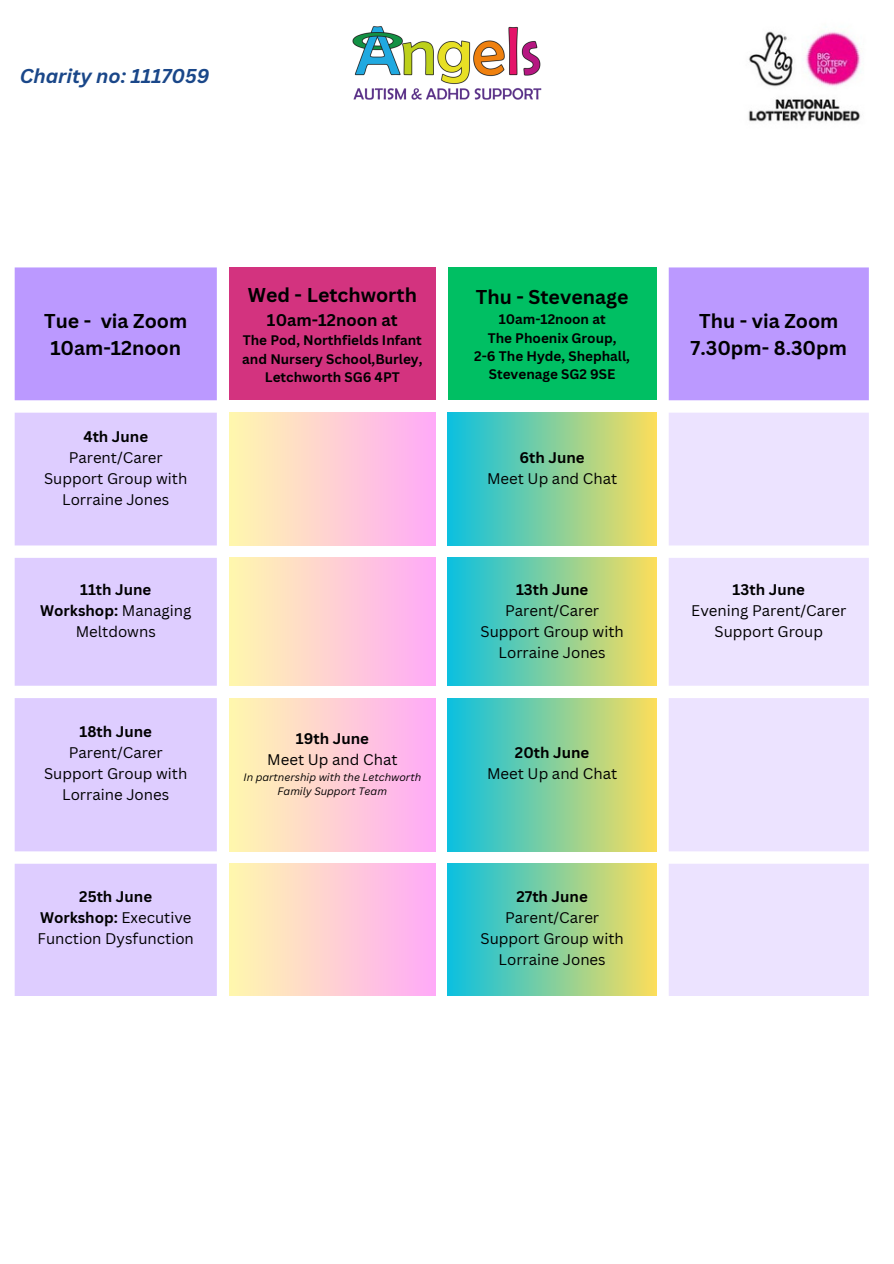
<style>
.page{position:relative;width:894px;height:1264px;background:#fff}
.page>*{position:absolute;margin:0;border:0;box-sizing:border-box;transform-origin:0 0}
.t1{font:700 19.5px "Canva Sans";color:#000}
.t2{font:italic 700 19.5px "Canva Sans";color:#1a4789}
.t3{font:700 16.5px "Canva Sans";color:#000}
.t4{font:15px/21px "Canva Sans";color:#000;text-align:center}
.t5{font:700 15px "Canva Sans";color:#000}
.t6{font:700 13.5px/18.3px "Canva Sans";color:#000;text-align:center}
.t7{font:italic 10.5px/14px "Canva Sans";color:#000;text-align:center}
.s1{font-weight:700}
</style>
<div class="page">
<svg style="left:15px;top:267px;width:853px;height:133px;background:#c0a1fe"></svg>
<div style="left:229px;top:267px;width:206px;height:133px;background:#d3337f"></div>
<div style="left:448px;top:267px;width:208px;height:133px;background:#00bf63"></div>
<div style="left:15px;top:412px;width:202px;height:583px;background:#decdff"></div>
<div style="left:669px;top:413px;width:199px;height:582px;background:#ece3ff"></div>
<div style="left:229px;top:412px;width:206px;height:133px;background:linear-gradient(to right,#fff7ad,#ffaaf7)"></div>
<div style="left:448px;top:412px;width:208px;height:133px;background:linear-gradient(to right,#0cc0df,#fbde5b)"></div>
<div style="left:229px;top:558px;width:206px;height:127px;background:linear-gradient(to right,#fff7ad,#ffaaf7)"></div>
<div style="left:448px;top:558px;width:208px;height:127px;background:linear-gradient(to right,#0cc0df,#fbde5b)"></div>
<div style="left:229px;top:698px;width:206px;height:153px;background:linear-gradient(to right,#fff7ad,#ffaaf7)"></div>
<div style="left:448px;top:698px;width:208px;height:153px;background:linear-gradient(to right,#0cc0df,#fbde5b)"></div>
<div style="left:229px;top:863px;width:206px;height:132px;background:linear-gradient(to right,#fff7ad,#ffaaf7)"></div>
<div style="left:448px;top:863px;width:208px;height:132px;background:linear-gradient(to right,#0cc0df,#fbde5b)"></div>
<img style="left:352px;top:26px;width:190px;height:74px">
<img style="left:748px;top:31px;width:113px;height:91px">
<p class="t2" style="left:20px;top:62px;width:191px">Charity no: 1117059</p>
<h1 class="t1" style="left:44px;top:307px;width:144px">Tue - via Zoom</h1>
<p class="t1" style="left:50px;top:334px;width:132px">10am-12noon</p>
<p class="t5" style="left:83px;top:425px;width:66px">4th June</p>
<p class="t4" style="left:69px;top:446px;width:96px">Parent/Carer</p>
<p class="t4" style="left:44px;top:467px;width:145px">Support Group with<br>Lorraine Jones</p>
<p class="t5" style="left:80px;top:578px;width:73px">11th June</p>
<p class="t4" style="left:40px;top:599px;width:152px"><span class="s1">Workshop:</span> Managing<br>Meltdowns</p>
<p class="t5" style="left:79px;top:720px;width:74px">18th June</p>
<p class="t4" style="left:69px;top:741px;width:96px">Parent/Carer</p>
<p class="t4" style="left:44px;top:762px;width:145px">Support Group with<br>Lorraine Jones</p>
<p class="t5" style="left:79px;top:886px;width:74px">25th June</p>
<p class="t4" style="left:38px;top:907px;width:158px;text-align:left"><span class="s1">Workshop:</span> Executive<br>Function Dysfunction</p>
<p class="t1" style="left:248px;top:281px;width:171px">Wed - Letchworth</p>
<p class="t3" style="left:267px;top:308px;width:132px">10am-12noon at</p>
<p class="t6" style="left:242px;top:331px;width:182px">The Pod, Northfields Infant and Nursery School,Burley,<br>Letchworth SG6 4PT</p>
<p class="t5" style="left:296px;top:727px;width:75px">19th June</p>
<p class="t4" style="left:267px;top:748px;width:132px">Meet Up and Chat</p>
<p class="t7" style="left:243px;top:770px;width:179px">In partnership with the Letchworth<br>Family Support Team</p>
<p class="t1" style="left:475px;top:283px;width:154px">Thu - Stevenage</p>
<p class="t6" style="left:498px;top:310px;width:108px">10am-12noon at</p>
<p class="t6" style="left:487px;top:328px;width:130px">The Phoenix Group,</p>
<p class="t6" style="left:474px;top:346px;width:157px">2-6 The Hyde, Shephall,<br>Stevenage SG2 9SE</p>
<p class="t5" style="left:519px;top:446px;width:67px">6th June</p>
<p class="t4" style="left:487px;top:467px;width:132px">Meet Up and Chat</p>
<p class="t5" style="left:516px;top:578px;width:74px">13th June</p>
<p class="t4" style="left:505px;top:599px;width:96px">Parent/Carer</p>
<p class="t4" style="left:480px;top:620px;width:145px">Support Group with<br>Lorraine Jones</p>
<p class="t5" style="left:515px;top:741px;width:76px">20th June</p>
<p class="t4" style="left:487px;top:762px;width:132px">Meet Up and Chat</p>
<p class="t5" style="left:516px;top:886px;width:73px">27th June</p>
<p class="t4" style="left:505px;top:907px;width:96px">Parent/Carer</p>
<p class="t4" style="left:480px;top:928px;width:145px">Support Group with<br>Lorraine Jones</p>
<p class="t1" style="left:699px;top:307px;width:141px">Thu - via Zoom</p>
<p class="t1" style="left:690px;top:334px;width:158px">7.30pm- 8.30pm</p>
<p class="t5" style="left:732px;top:578px;width:74px">13th June</p>
<p class="t4" style="left:691px;top:599px;width:156px">Evening Parent/Carer</p>
<p class="t4" style="left:714px;top:620px;width:110px">Support Group</p>
</div>
